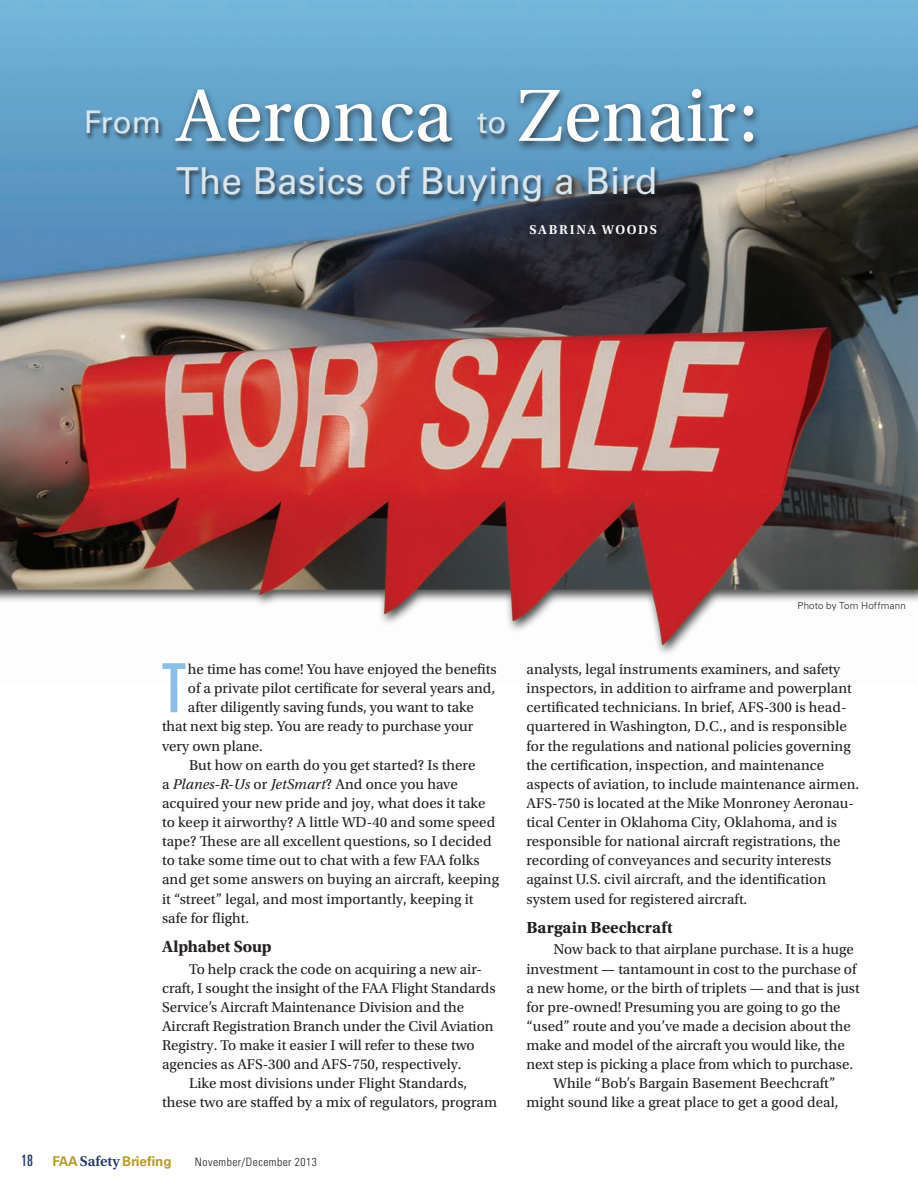
<style>
.page{position:relative;width:918px;height:1188px;background:#fff}
.page>*{position:absolute;margin:0;border:0;box-sizing:border-box;transform-origin:0 0}
.t1{font:78px "Utopia Std";color:#fff}
.t2{font:ultra-condensed 67.95px "Univers LT Std";color:#8cbfe7}
.t3{font:37.2px "Univers LT Std";color:#d8e6ed}
.t4{font:31.2px "Univers LT Std";color:#d8e6ed}
.t5{font:700 16.8px "Utopia Std";color:#231f20}
.t6{font:15px/19px "Utopia Std";letter-spacing:.005em;color:#231f20}
.t7{font:italic 15px "Utopia Std";letter-spacing:.005em;color:#231f20}
.t8{font:700 13.5px "Univers LT Std";color:#b49e32}
.t9{font:600 13.5px "Utopia Std";color:#fff}
.t10{font:300 condensed 11.55px "Univers LT Std";letter-spacing:.04em;color:#231f20}
.t11{font:300 9.75px "Univers LT Std";letter-spacing:.015em;color:#231f20}
.s1{font-style:normal}
.s2{font-weight:400;font-stretch:ultra-condensed;font-size:15.75px;color:#253b6c}
.s3{font-family:"Utopia Std";font-weight:600;font-size:15px;color:#253b6c}
</style>
<div class="page">
<img style="left:0;top:0;width:918px;height:654px">
<div style="left:170px;top:86px;width:592px;height:68px;background:#231f20;opacity:.75"></div>
<div style="left:85px;top:110px;width:80px;height:31px;background:#231f20;opacity:.75"></div>
<div style="left:475px;top:113px;width:36px;height:28px;background:#231f20;opacity:.75"></div>
<div style="left:175px;top:167px;width:486px;height:42px;background:#231f20;opacity:.75"></div>
<p class="t4" style="left:84px;top:104px;width:79px">From</p>
<p class="t1" style="left:176px;top:73px;width:584px">Aeronca Zenair:</p>
<p class="t4" style="left:477px;top:104px;width:31px">to</p>
<p class="t3" style="left:176px;top:159px;width:483px">The Basics of Buying a Bird</p>
<p class="t9" style="left:529px;top:222px;width:12px">SABRINA</p>
<p class="t9" style="left:602px;top:222px;width:17px">WOODS</p>
<p class="t11" style="left:798px;top:599px;width:110px">Photo by Tom Hoffmann</p>
<p class="t2" style="left:162px;top:650px;width:25px">T</p>
<p class="t6" style="left:188px;top:660px;width:310px">he time has come! You have enjoyed the benefits</p>
<p class="t6" style="left:188px;top:679px;width:309px">of a private pilot certificate for several years and,</p>
<p class="t6" style="left:188px;top:698px;width:288px">after diligently saving funds, you want to take</p>
<p class="t6" style="left:162px;top:717px;width:313px">that next big step. You are ready to purchase your</p>
<p class="t6" style="left:162px;top:736px;width:102px">very own plane.</p>
<p class="t6" style="left:189px;top:756px;width:288px">But how on earth do you get started? Is there</p>
<p class="t7" style="left:162px;top:776px;width:297px"><span class="s1">a</span> Planes-R-Us <span class="s1">or</span> JetSmart<span class="s1">? And once you have</span></p>
<p class="t6" style="left:162px;top:794px;width:325px">acquired your new pride and joy, what does it take</p>
<p class="t6" style="left:162px;top:813px;width:335px">to keep it airworthy? A little WD-40 and some speed</p>
<p class="t6" style="left:162px;top:832px;width:331px">tape? These are all excellent questions, so I decided</p>
<p class="t6" style="left:162px;top:851px;width:319px">to take some time out to chat with a few FAA folks</p>
<p class="t6" style="left:162px;top:870px;width:339px">and get some answers on buying an aircraft, keeping</p>
<p class="t6" style="left:162px;top:889px;width:313px">it “street” legal, and most importantly, keeping it</p>
<p class="t6" style="left:162px;top:909px;width:89px">safe for flight.</p>
<p class="t5" style="left:162px;top:937px;width:111px">Alphabet Soup</p>
<p class="t6" style="left:189px;top:959px;width:294px">To help crack the code on acquiring a new air-</p>
<p class="t6" style="left:162px;top:979px;width:335px">craft, I sought the insight of the FAA Flight Standards</p>
<p class="t6" style="left:162px;top:998px;width:304px">Service’s Aircraft Maintenance Division and the</p>
<p class="t6" style="left:162px;top:1017px;width:333px">Aircraft Registration Branch under the Civil Aviation</p>
<p class="t6" style="left:162px;top:1036px;width:314px">Registry. To make it easier I will refer to these two</p>
<p class="t6" style="left:162px;top:1055px;width:301px">agencies as AFS-300 and AFS-750, respectively.</p>
<p class="t6" style="left:189px;top:1074px;width:280px">Like most divisions under Flight Standards,</p>
<p class="t6" style="left:162px;top:1093px;width:337px">these two are staffed by a mix of regulators, program</p>
<p class="t8" style="left:21px;top:1153px;width:152px"><span class="s2">18</span> FAA <span class="s3">SAFETY</span> Briefing</p>
<p class="t10" style="left:195px;top:1155px;width:123px">November/December 2013</p>
<p class="t6" style="left:526px;top:660px;width:334px">analysts, legal instruments examiners, and safety inspectors, in addition to airframe and powerplant certificated technicians. In brief, AFS-300 is head&shy;quartered in Washington, D.C., and is responsible for the regulations and national policies governing the certification, inspection, and maintenance aspects of aviation, to include maintenance airmen.<br>AFS-750 is located at the Mike Monroney Aeronau&shy;tical Center in Oklahoma City, Oklahoma, and is responsible for national aircraft registrations, the recording of conveyances and security interests against U.S. civil aircraft, and the identification system used for registered aircraft.</p>
<p class="t5" style="left:526px;top:918px;width:148px">Bargain Beechcraft</p>
<p class="t6" style="left:554px;top:940px;width:302px">Now back to that airplane purchase. It is a huge</p>
<p class="t6" style="left:526px;top:959px;width:331px">investment — tantamount in cost to the purchase of</p>
<p class="t6" style="left:526px;top:979px;width:335px">a new home, or the birth of triplets — and that is just</p>
<p class="t6" style="left:526px;top:998px;width:316px">for pre-owned! Presuming you are going to go the</p>
<p class="t6" style="left:526px;top:1017px;width:326px">“used” route and you’ve made a decision about the</p>
<p class="t6" style="left:526px;top:1036px;width:320px">make and model of the aircraft you would like, the</p>
<p class="t6" style="left:526px;top:1055px;width:328px">next step is picking a place from which to purchase.</p>
<p class="t6" style="left:554px;top:1074px;width:284px">While “Bob’s Bargain Basement Beechcraft”</p>
<p class="t6" style="left:526px;top:1093px;width:314px">might sound like a great place to get a good deal,</p>
</div>
